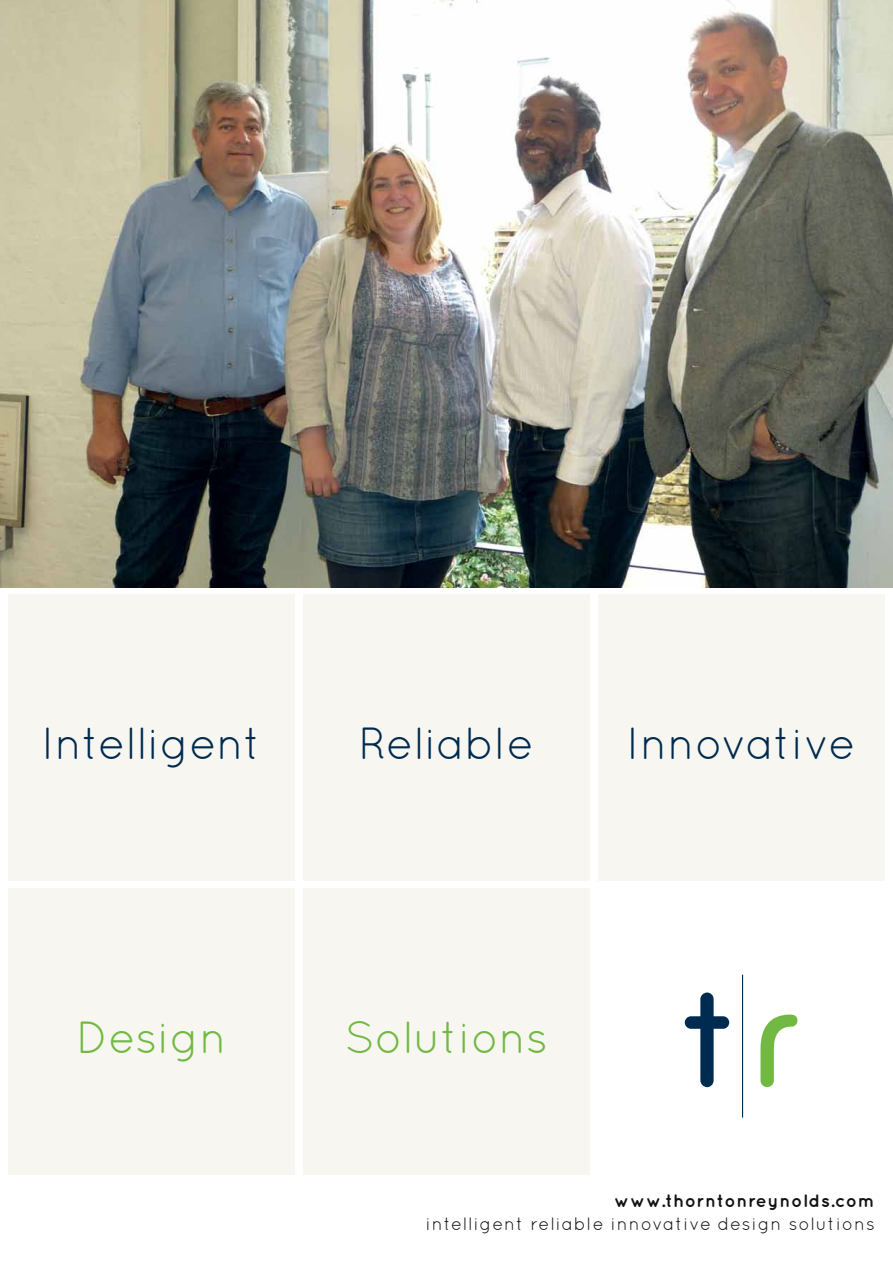
<style>
.page{position:relative;width:893px;height:1263px;background:#fff}
.page>*{position:absolute;margin:0;border:0;box-sizing:border-box;transform-origin:0 0}
.t1{font:45px "Quicksand";color:#002b50}
.t2{font:45px "Quicksand";letter-spacing:-.005em;color:#71b942}
.t3{font:18px "Quicksand";letter-spacing:.05em;color:#121212}
.t4{font:700 18px "Quicksand";letter-spacing:.04em;color:#121212}
</style>
<div class="page">
<img style="left:0;top:0;width:893px;height:588px">
<svg style="left:760px;top:1014px;width:37px;height:73px"></svg>
<svg style="left:685px;top:992px;width:44px;height:95px"></svg>
<hr style="left:742px;top:975px;width:1px;height:142px;background:#002b50">
<div style="left:9px;top:595px;width:286px;height:286px;background:#f7f6f0"></div>
<div style="left:303px;top:888px;width:287px;height:286px;background:#f7f6f0"></div>
<div style="left:9px;top:888px;width:286px;height:286px;background:#f7f6f0"></div>
<div style="left:598px;top:595px;width:286px;height:286px;background:#f7f6f0"></div>
<div style="left:303px;top:595px;width:287px;height:286px;background:#f7f6f0"></div>
<h1 class="t1" style="left:41px;top:718px;width:222px">I ntelligent</h1>
<h1 class="t1" style="left:359px;top:718px;width:177px">Reliable</h1>
<h1 class="t1" style="left:627px;top:718px;width:231px">I nnovative</h1>
<h1 class="t2" style="left:76px;top:1011px;width:152px">Design</h1>
<h1 class="t2" style="left:345px;top:1011px;width:205px">Solutions</h1>
<p class="t4" style="left:614px;top:1190px;width:262px">www.thorntonreynolds.com</p>
<p class="t3" style="left:426px;top:1213px;width:451px">intelligent reliable innovative design solutions</p>
</div>
